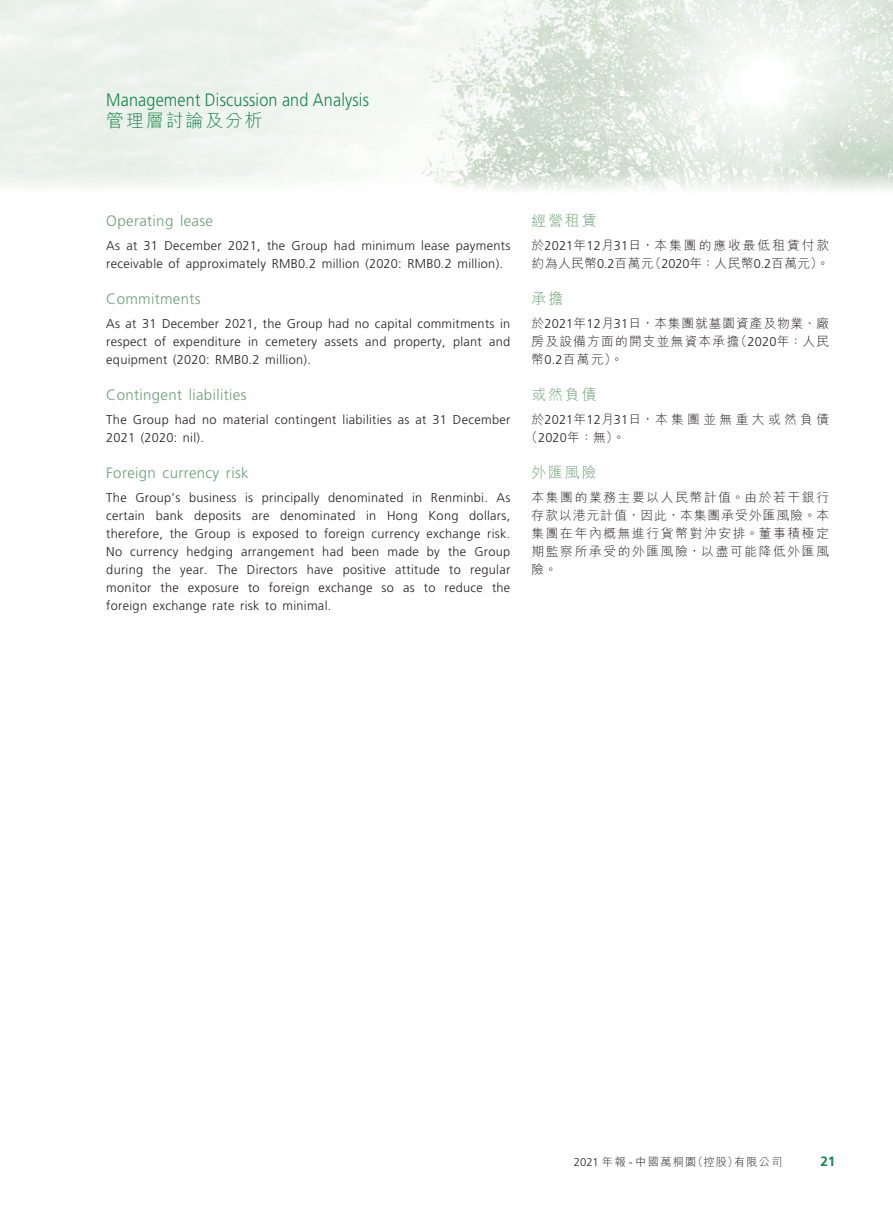
<style>
.page{position:relative;width:893px;height:1212px;background:#fff}
.page>*{position:absolute;margin:0;border:0;box-sizing:border-box;transform-origin:0 0}
.t1{font:300 18px "Frutiger LT Std";letter-spacing:.01em;color:#128649;scale:.9 1}
.t2{font:300 18px "M Hei HK";letter-spacing:.1em;color:#128649}
._04___H2{font:300 15px "Frutiger LT Std";letter-spacing:.025em;color:#6aa074}
._04___H2-2{font:300 15px "M Hei HK";letter-spacing:.115em;color:#6aa074}
.t3{font:700 13.5px "Frutiger LT Std";color:#128649}
._11_P0{font:300 12.75px/18px "Frutiger LT Std";letter-spacing:.025em;color:#231f20}
._11_P0-2{font:300 12.75px/18px "M Hei HK";letter-spacing:.13em;color:#231f20;text-align:justify}
._11_P0-3{font:300 12.75px/18px "M Hei HK";letter-spacing:.155em;color:#231f20}
._11_P0-4{font:300 12.75px/18px "M Hei HK";letter-spacing:.265em;color:#231f20}
.t4{font:300 11.25px "M Hei HK";letter-spacing:.1em;color:#231f20}
.s1{font-family:"Frutiger LT Std"}
</style>
<div class="page">
<img style="left:0;top:0;width:893px;height:191px">
<h1 class="t1" style="left:106px;top:90px;width:293px">Management Discussion and Analysis</h1>
<h1 class="t2" style="left:106px;top:108px;width:158px">管理層討論及分析</h1>
<p class="_04___H2" style="left:106px;top:212px;width:108px">Operating lease</p>
<p class="_11_P0" style="left:106px;top:237px;width:405px">As at 31 December 2021, the Group had minimum lease payments receivable of approximately RMB0.2 million (2020: RMB0.2 million).</p>
<p class="_04___H2" style="left:106px;top:290px;width:96px">Commitments</p>
<p class="_11_P0" style="left:106px;top:315px;width:405px;text-align:justify">As at 31 December 2021, the Group had no capital commitments in respect of expenditure in cemetery assets and property, plant and equipment (2020: RMB0.2 million).</p>
<p class="_04___H2" style="left:106px;top:386px;width:142px">Contingent liabilities</p>
<p class="_11_P0" style="left:106px;top:411px;width:405px">The Group had no material contingent liabilities as at 31 December<br>2021 (2020: nil).</p>
<p class="_04___H2" style="left:106px;top:464px;width:144px">Foreign currency risk</p>
<p class="_11_P0" style="left:106px;top:489px;width:405px;text-align:justify">The Group’s business is principally denominated in Renminbi. As certain bank deposits are denominated in Hong Kong dollars, therefore, the Group is exposed to foreign currency exchange risk.<br>No currency hedging arrangement had been made by the Group during the year. The Directors have positive attitude to regular monitor the exposure to foreign exchange so as to reduce the foreign exchange rate risk to minimal.</p>
<p class="_04___H2-2" style="left:531px;top:210px;width:67px">經營租賃</p>
<p class="_11_P0-3" style="left:531px;top:236px;width:299px">於<span class="s1">2021</span>年<span class="s1">12</span>月<span class="s1">31</span>日，本集團的應收最低租賃付款約為人民幣<span class="s1">0.2</span>百萬元（<span class="s1">2020</span>年：人民幣<span class="s1">0.2</span>百萬元）。</p>
<p class="_04___H2-2" style="left:531px;top:288px;width:33px">承擔</p>
<p class="_11_P0-2" style="left:531px;top:314px;width:299px">於<span class="s1">2021</span>年<span class="s1">12</span>月<span class="s1">31</span>日，本集團就墓園資產及物業、廠房及設備方面的開支並無資本承擔（<span class="s1">2020</span>年：人民幣<span class="s1">0.2</span>百萬元）。</p>
<p class="_04___H2-2" style="left:531px;top:384px;width:67px">或然負債</p>
<p class="_11_P0-4" style="left:525px;top:410px;width:305px;text-indent:6px">於<span class="s1">2021</span>年<span class="s1">12</span>月<span class="s1">31</span>日，本集團並無重大或然負債（<span class="s1">2020</span>年：無）。</p>
<p class="_04___H2-2" style="left:531px;top:462px;width:67px">外匯風險</p>
<p class="_11_P0-2" style="left:531px;top:488px;width:299px">本集團的業務主要以人民幣計值。由於若干銀行存款以港元計值，因此，本集團承受外匯風險。本集團在年內概無進行貨幣對沖安排。董事積極定期監察所承受的外匯風險，以盡可能降低外匯風險。</p>
<p class="t4" style="left:574px;top:1154px;width:210px"><span class="s1">2021</span> 年報 <span class="s1">-</span> 中國萬桐園（控股）有限公司</p>
<p class="t3" style="left:820px;top:1154px;width:17px">21</p>
</div>
